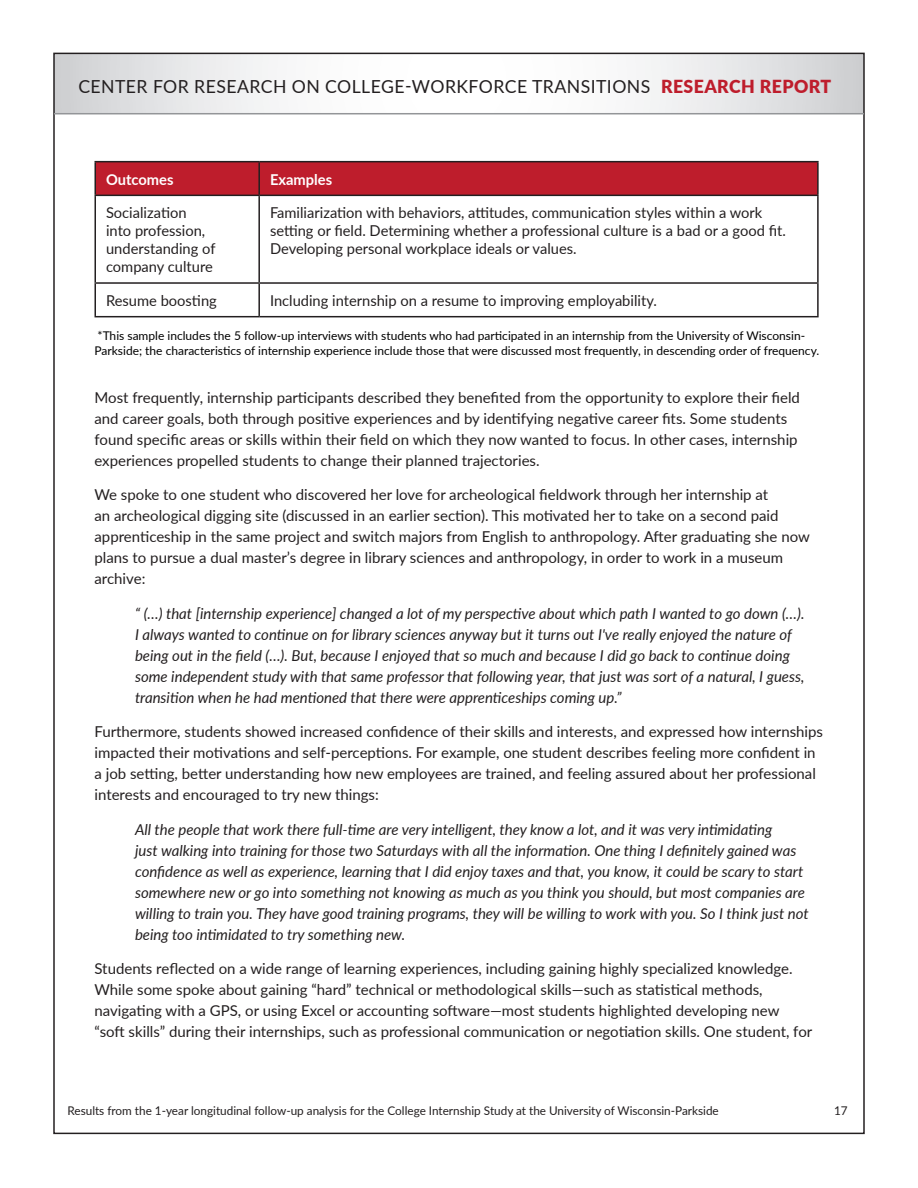
<style>
.page{position:relative;width:918px;height:1188px;background:#fff}
.page>*{position:absolute;margin:0;border:0;box-sizing:border-box;transform-origin:0 0}
.t1{font:18px "Lato";letter-spacing:.025em;color:#231f20}
.P-body{font:15px/21px "Lato";color:#231f20}
.inset_quote{font:italic 15px/21px "Lato";color:#231f20}
.t2{font:700 15px "Lato";color:#fff}
.NOTE{font:12px/15px "Lato";color:#000}
.t3{font:12px "Lato";color:#231f20}
.s1{font-weight:900;color:#be1d2c}
</style>
<div class="page">
<svg style="left:56px;top:56px;width:806px;height:57px"></svg>
<hr style="left:54px;top:113px;width:810px;height:1px;background:#939598">
<div style="left:96px;top:162px;width:721px;height:33px;background:#be1d2c"></div>
<hr style="left:94px;top:161px;width:165px;height:1px;background:#231f20">
<hr style="left:94px;top:162px;width:2px;height:33px;background:#231f20">
<hr style="left:259px;top:161px;width:560px;height:1px;background:#231f20">
<hr style="left:258px;top:162px;width:2px;height:33px;background:#231f20">
<hr style="left:817px;top:162px;width:2px;height:33px;background:#231f20">
<hr style="left:94px;top:195px;width:165px;height:1px;background:#231f20">
<hr style="left:94px;top:196px;width:2px;height:86px;background:#231f20">
<hr style="left:259px;top:195px;width:560px;height:1px;background:#231f20">
<hr style="left:258px;top:196px;width:2px;height:86px;background:#231f20">
<hr style="left:817px;top:196px;width:2px;height:86px;background:#231f20">
<hr style="left:94px;top:282px;width:165px;height:2px;background:#231f20">
<hr style="left:94px;top:284px;width:2px;height:32px;background:#231f20">
<hr style="left:259px;top:282px;width:560px;height:2px;background:#231f20">
<hr style="left:258px;top:284px;width:2px;height:32px;background:#231f20">
<hr style="left:817px;top:284px;width:2px;height:32px;background:#231f20">
<hr style="left:94px;top:316px;width:165px;height:1px;background:#231f20">
<hr style="left:259px;top:316px;width:560px;height:1px;background:#231f20">
<p class="t1" style="left:78px;top:74px;width:755px">CENTER FOR RESEARCH ON COLLEGE-WORKFORCE TRANSITIONS <span class="s1">RESEARCH REPORT</span></p>
<p class="t2" style="left:106px;top:168px;width:69px">Outcomes</p>
<p class="t2" style="left:270px;top:168px;width:64px">Examples</p>
<p class="P-body" style="left:106px;top:203px;width:111px;line-height:18px">Socialization<br>into profession, understanding of company culture</p>
<p class="P-body" style="left:270px;top:203px;width:517px;line-height:18px">Familiarization with behaviors, attitudes, communication styles within a work setting or field. Determining whether a professional culture is a bad or a good fit.<br>Developing personal workplace ideals or values.</p>
<p class="P-body" style="left:106px;top:289px;width:112px">Resume boosting</p>
<p class="P-body" style="left:270px;top:289px;width:388px">Including internship on a resume to improving employability.</p>
<p class="NOTE" style="left:94px;top:328px;width:726px">*This sample includes the 5 follow-up interviews with students who had participated in an internship from the University of Wisconsin-<br>Parkside; the characteristics of internship experience include those that were discussed most frequently, in descending order of frequency.</p>
<p class="P-body" style="left:94px;top:386px;width:707px">Most frequently, internship participants described they benefited from the opportunity to explore their field and career goals, both through positive experiences and by identifying negative career fits. Some students found specific areas or skills within their field on which they now wanted to focus. In other cases, internship experiences propelled students to change their planned trajectories.</p>
<p class="P-body" style="left:94px;top:484px;width:717px">We spoke to one student who discovered her love for archeological fieldwork through her internship at<br>an archeological digging site (discussed in an earlier section). This motivated her to take on a second paid apprenticeship in the same project and switch majors from English to anthropology. After graduating she now plans to pursue a dual master’s degree in library sciences and anthropology, in order to work in a museum archive:</p>
<p class="inset_quote" style="left:135px;top:602px;width:671px">“ (…) that [internship experience] changed a lot of my perspective about which path I wanted to go down (…).<br>I always wanted to continue on for library sciences anyway but it turns out I've really enjoyed the nature of being out in the field (…). But, because I enjoyed that so much and because I did go back to continue doing some independent study with that same professor that following year, that just was sort of a natural, I guess, transition when he had mentioned that there were apprenticeships coming up.”</p>
<p class="P-body" style="left:94px;top:721px;width:730px">Furthermore, students showed increased confidence of their skills and interests, and expressed how internships impacted their motivations and self-perceptions. For example, one student describes feeling more confident in a job setting, better understanding how new employees are trained, and feeling assured about her professional interests and encouraged to try new things:</p>
<p class="inset_quote" style="left:135px;top:818px;width:675px">All the people that work there full-time are very intelligent, they know a lot, and it was very intimidating<br>just walking into training for those two Saturdays with all the information. One thing I definitely gained was confidence as well as experience, learning that I did enjoy taxes and that, you know, it could be scary to start somewhere new or go into something not knowing as much as you think you should, but most companies are willing to train you. They have good training programs, they will be willing to work with you. So I think just not being too intimidated to try something new.</p>
<p class="P-body" style="left:94px;top:958px;width:719px">Students reflected on a wide range of learning experiences, including gaining highly specialized knowledge.<br>While some spoke about gaining “hard” technical or methodological skills—such as statistical methods, navigating with a GPS, or using Excel or accounting software—most students highlighted developing new “soft skills” during their internships, such as professional communication or negotiation skills. One student, for</p>
<p class="t3" style="left:68px;top:1102px;width:653px">Results from the 1-year longitudinal follow-up analysis for the College Internship Study at the University of Wisconsin-Parkside</p>
<p class="t3" style="left:834px;top:1102px;width:15px">17</p>
</div>
